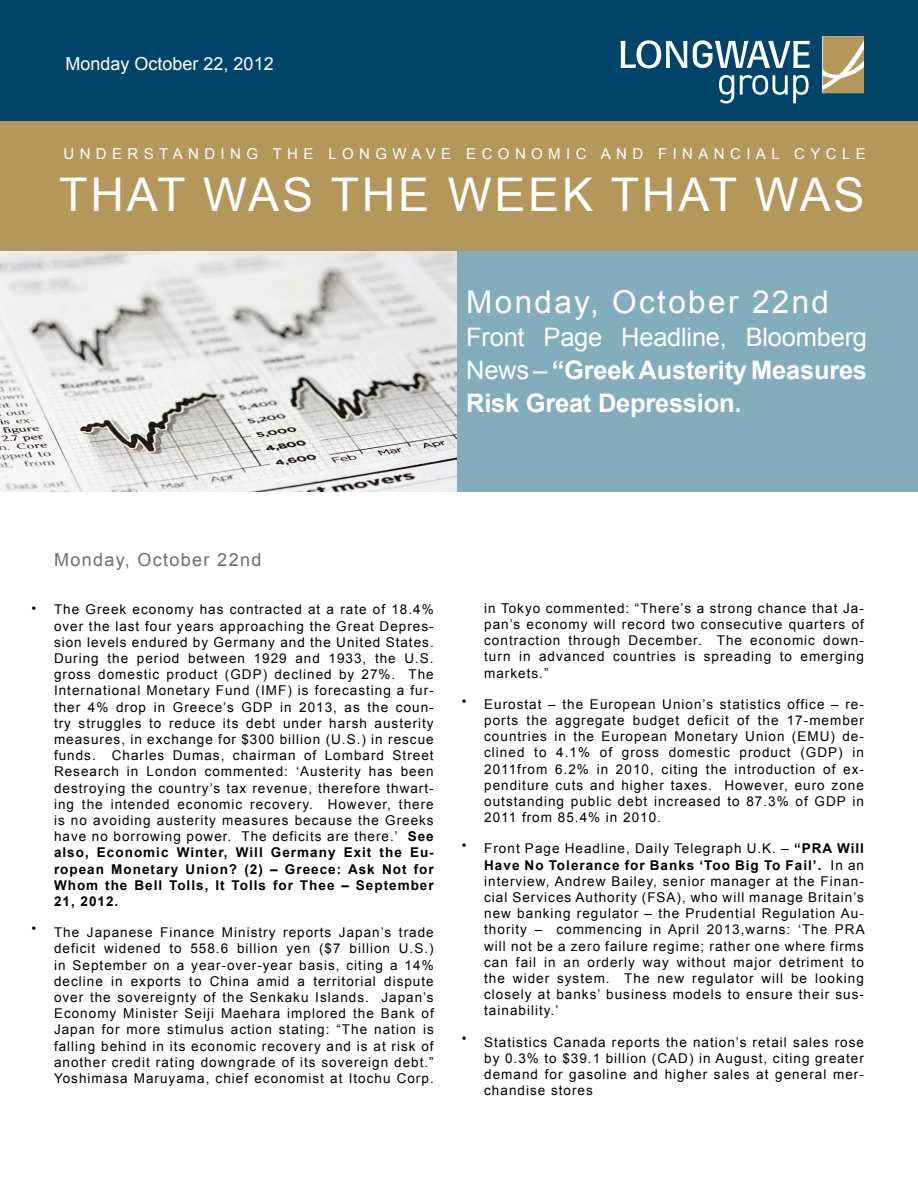
<style>
.page{position:relative;width:918px;height:1188px;background:#fff}
.page>*{position:absolute;margin:0;border:0;box-sizing:border-box;transform-origin:0 0}
.t1{font:46.5px "Arial";letter-spacing:.06em;color:#fff}
.t2{font:31.5px "Arial";letter-spacing:.075em;color:#fff}
.t3{font:700 25.5px/33px "Arial";letter-spacing:-.01em;color:#fff;text-align:justify}
.t4{font:18px "Arial";color:#fff}
.t5{font:18px "Arial";letter-spacing:.075em;color:#6d6e71}
.t6{font:15px "Arial";letter-spacing:.36em;color:#fff}
.t7{font:13.5px/16.2px "Arial";letter-spacing:.075em;color:#000;text-align:justify}
.s1{font-weight:400}
.s2{font-weight:700}
</style>
<div class="page">
<div style="left:457px;top:249px;width:461px;height:243px;background:#83adbd"></div>
<div style="left:0;top:0;width:918px;height:123px;background:#00446a"></div>
<div style="left:0;top:122px;width:918px;height:129px;background:#b4975a"></div>
<svg style="left:621px;top:40px;width:66px;height:28px"></svg>
<svg style="left:693px;top:40px;width:117px;height:28px"></svg>
<svg style="left:719px;top:75px;width:15px;height:29px"></svg>
<svg style="left:740px;top:75px;width:69px;height:28px"></svg>
<svg style="left:823px;top:36px;width:41px;height:57px;background:#c1a977"></svg>
<img style="left:0;top:251px;width:457px;height:241px">
<h3 class="t4" style="left:66px;top:52px;width:210px">Monday October 22, 2012</h3>
<p class="t6" style="left:64px;top:144px;width:804px">UNDERSTANDING THE LONGWAVE ECONOMIC AND FINANCIAL CYCLE</p>
<h1 class="t1" style="left:59px;top:165px;width:807px">THAT WAS THE WEEK THAT WAS</h1>
<h2 class="t2" style="left:466px;top:281px;width:364px">Monday, October 22nd</h2>
<h3 class="t3" style="left:466px;top:321px;width:402px"><span class="s1">Front Page Headline, Bloomberg News –</span> “Greek Austerity Measures Risk Great Depression.</h3>
<p class="t7" style="left:32px;top:600px;width:6px">•</p>
<p class="t7" style="left:32px;top:921px;width:6px">•</p>
<h3 class="t5" style="left:54px;top:548px;width:209px">Monday, October 22nd</h3>
<p class="t7" style="left:54px;top:602px;width:381px">The Greek economy has contracted at a rate of 18.4% over the last four years approaching the Great Depres&shy;sion levels endured by Germany and the United States.<br>During the period between 1929 and 1933, the U.S. gross domestic product (GDP) declined by 27%. The International Monetary Fund (IMF) is forecasting a fur&shy;ther 4% drop in Greece’s GDP in 2013, as the coun&shy;try struggles to reduce its debt under harsh austerity measures, in exchange for $300 billion (U.S.) in rescue funds. Charles Dumas, chairman of Lombard Street Research in London commented: ‘Austerity has been destroying the country’s tax revenue, therefore thwart&shy;ing the intended economic recovery. However, there is no avoiding austerity measures because the Greeks have no borrowing power. The deficits are there.’ <span class="s2">See also, Economic Winter, Will Germany Exit the Eu&shy;ropean Monetary Union? (2) – Greece: Ask Not for Whom the Bell Tolls, It Tolls for Thee – September 21, 2012.</span></p>
<p class="t7" style="left:54px;top:924px;width:381px">The Japanese Finance Ministry reports Japan’s trade deficit widened to 558.6 billion yen ($7 billion U.S.) in September on a year-over-year basis, citing a 14% decline in exports to China amid a territorial dispute over the sovereignty of the Senkaku Islands. Japan’s Economy Minister Seiji Maehara implored the Bank of Japan for more stimulus action stating: “The nation is falling behind in its economic recovery and is at risk of another credit rating downgrade of its sovereign debt.” Yoshimasa Maruyama, chief economist at Itochu Corp.</p>
<p class="t7" style="left:462px;top:694px;width:6px">•</p>
<p class="t7" style="left:462px;top:838px;width:6px">•</p>
<p class="t7" style="left:462px;top:1030px;width:6px">•</p>
<p class="t7" style="left:484px;top:600px;width:381px">in Tokyo commented: “There’s a strong chance that Ja&shy;pan’s economy will record two consecutive quarters of contraction through December. The economic down&shy;turn in advanced countries is spreading to emerging markets.”</p>
<p class="t7" style="left:484px;top:696px;width:381px">Eurostat – the European Union’s statistics office – re&shy;ports the aggregate budget deficit of the 17-member countries in the European Monetary Union (EMU) de&shy;clined to 4.1% of gross domestic product (GDP) in 2011from 6.2% in 2010, citing the introduction of ex&shy;penditure cuts and higher taxes. However, euro zone outstanding public debt increased to 87.3% of GDP in 2011 from 85.4% in 2010.</p>
<p class="t7" style="left:484px;top:841px;width:382px">Front Page Headline, Daily Telegraph U.K. – <span class="s2">“PRA Will Have No Tolerance for Banks ‘Too Big To Fail’.</span> In an interview, Andrew Bailey, senior manager at the Finan&shy;cial Services Authority (FSA), who will manage Britain’s new banking regulator – the Prudential Regulation Au&shy;thority – commencing in April 2013,warns: ‘The PRA will not be a zero failure regime; rather one where firms can fail in an orderly way without major detriment to the wider system. The new regulator will be looking closely at banks’ business models to ensure their sus&shy;tainability.’</p>
<p class="t7" style="left:484px;top:1034px;width:381px">Statistics Canada reports the nation’s retail sales rose by 0.3% to $39.1 billion (CAD) in August, citing greater demand for gasoline and higher sales at general mer&shy;chandise stores</p>
</div>
